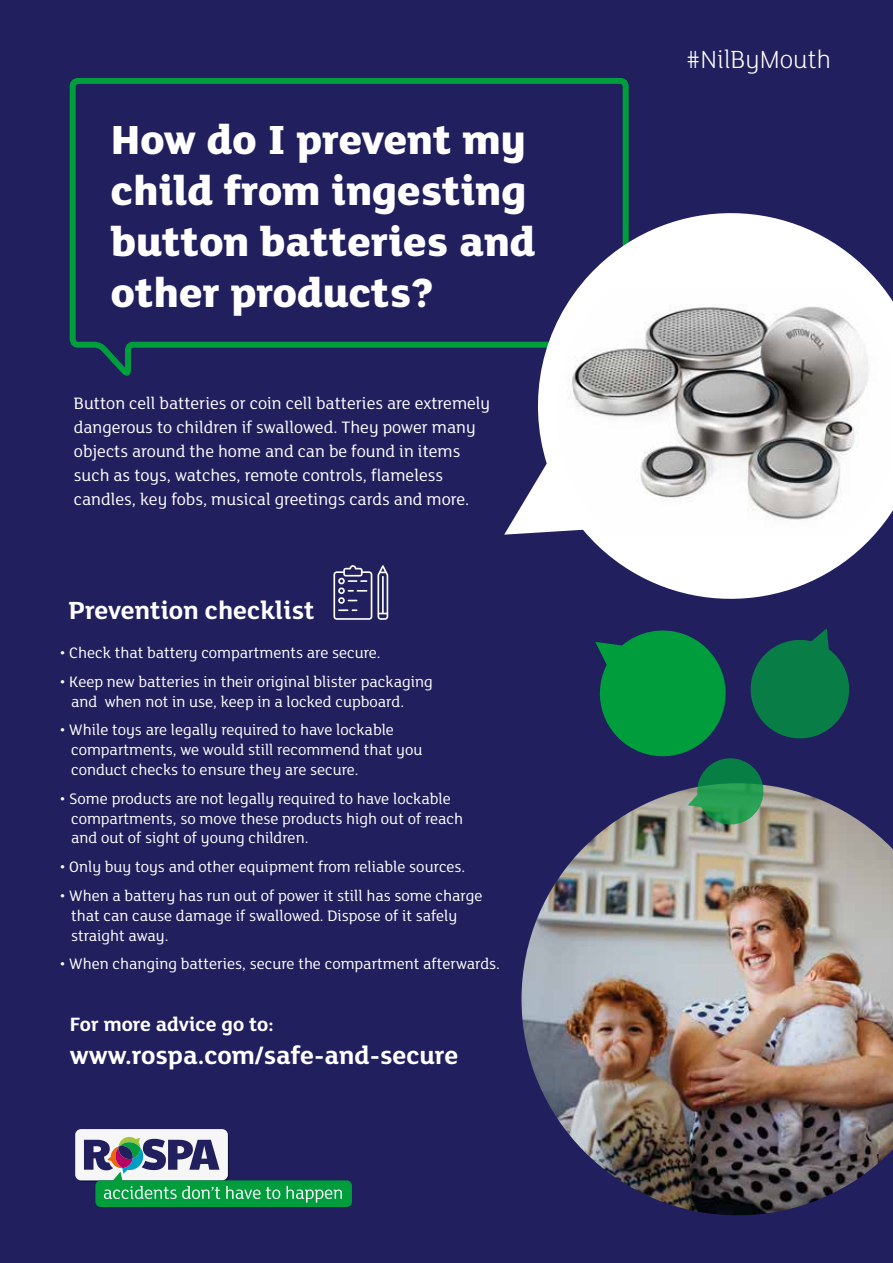
<style>
.page{position:relative;width:893px;height:1263px;background:#211f5e}
.page>*{position:absolute;margin:0;border:0;box-sizing:border-box;transform-origin:0 0}
.t1{font:800 44.25px/51px "FS Lola";color:#fff}
.t2{font:700 27px "FS Lola";color:#fff}
.t3{font:300 27px "FS Lola";color:#fff}
.t4{font:700 21px "FS Lola";color:#fff}
.t5{font:18px/24px "FS Lola";color:#fff}
.t6{font:16.5px/19.8px "FS Lola";color:#fff}
</style>
<div class="page">
<div style="left:75px;top:1129px;width:153px;height:51px;background:#f6f6f6;border-radius:6px"></div>
<svg style="left:84px;top:1137px;width:268px;height:70px"></svg>
<img style="left:521px;top:814px;width:372px;height:401px">
<svg style="left:69px;top:78px;width:560px;height:298px"></svg>
<svg style="left:504px;top:192px;width:312px;height:407px"></svg>
<svg style="left:592px;top:628px;width:257px;height:196px"></svg>
<svg style="left:551px;top:233px;width:342px;height:358px;fill:#fff"></svg>
<img style="left:557px;top:287px;width:335px;height:251px">
<svg style="left:333px;top:565px;width:55px;height:55px"></svg>
<h1 class="t1" style="left:111px;top:111px;width:426px">How do I prevent my child from ingesting button batteries and other products?</h1>
<p class="t5" style="left:74px;top:390px;width:418px">Button cell batteries or coin cell batteries are extremely dangerous to children if swallowed. They power many objects around the home and can be found in items such as toys, watches, remote controls, flameless candles, key fobs, musical greetings cards and more.</p>
<h2 class="t2" style="left:69px;top:592px;width:247px">Prevention checklist</h2>
<p class="t6" style="left:60px;top:642px;width:322px">• Check that battery compartments are secure.</p>
<p class="t6" style="left:71px;top:671px;width:363px;text-indent:-11px">• Keep new batteries in their original blister packaging and when not in use, keep in a locked cupboard.</p>
<p class="t6" style="left:71px;top:719px;width:353px;text-indent:-11px">• While toys are legally required to have lockable compartments, we would still recommend that you conduct checks to ensure they are secure.</p>
<p class="t6" style="left:71px;top:788px;width:393px;text-indent:-11px">• Some products are not legally required to have lockable compartments, so move these products high out of reach and out of sight of young children.</p>
<p class="t6" style="left:60px;top:856px;width:407px">• Only buy toys and other equipment from reliable sources.</p>
<p class="t6" style="left:71px;top:885px;width:413px;text-indent:-11px">• When a battery has run out of power it still has some charge that can cause damage if swallowed. Dispose of it safely straight away.</p>
<p class="t6" style="left:60px;top:953px;width:442px">• When changing batteries, secure the compartment afterwards.</p>
<p class="t4" style="left:70px;top:1010px;width:205px">For more advice go to:</p>
<h2 class="t2" style="left:70px;top:1037px;width:390px">www.rospa.com/safe-and-secure</h2>
<h2 class="t3" style="left:686px;top:42px;width:146px">#NilByMouth</h2>
</div>
